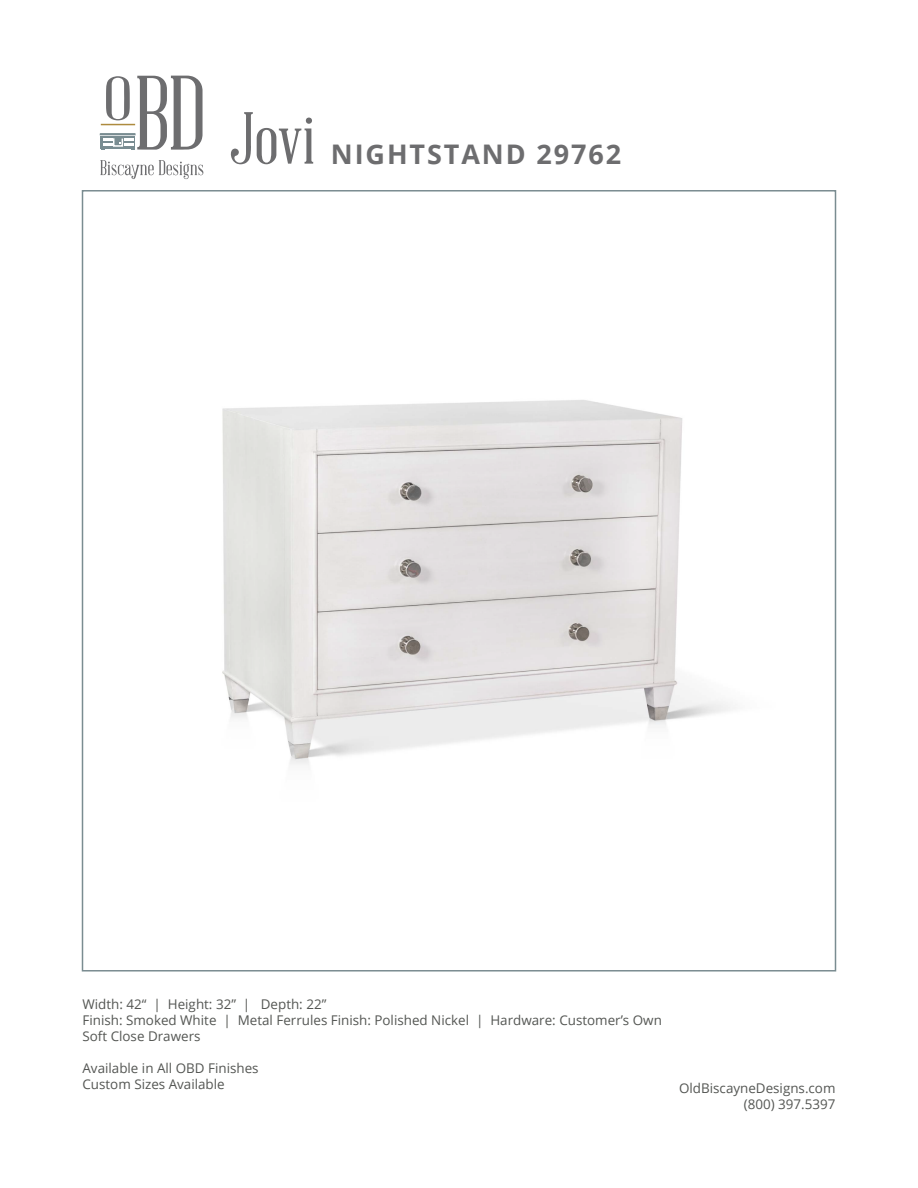
<style>
.page{position:relative;width:918px;height:1188px;background:#fff}
.page>*{position:absolute;margin:0;border:0;box-sizing:border-box;transform-origin:0 0}
.t1{font:72px "Abraham Lincoln";color:#6d6d6f}
.t2{font:700 27px "Open Sans";letter-spacing:.07em;color:#6d6d6f}
.t3{font:13.35px/16px "Open Sans";color:#545653}
</style>
<div class="page">
<img style="left:222px;top:400px;width:514px;height:365px">
<svg style="left:100px;top:160px;width:103px;height:19px"></svg>
<svg style="left:100px;top:76px;width:103px;height:74px"></svg>
<h1 class="t1" style="left:230px;top:101px;width:87px">Jovi</h1>
<h2 class="t2" style="left:331px;top:135px;width:292px">NIGHTSTAND 29762</h2>
<p class="t3" style="left:82px;top:996px;width:581px">Width: 42“ | Height: 32” | Depth: 22”<br>Finish: Smoked White | Metal Ferrules Finish: Polished Nickel | Hardware: Customer’s Own<br>Soft Close Drawers</p>
<p class="t3" style="left:82px;top:1060px;width:178px">Available in All OBD Finishes<br>Custom Sizes Available</p>
<p class="t3" style="left:679px;top:1079px;width:158px;text-align:right">OldBiscayneDesigns.com (800) 397.5397</p>
</div>
